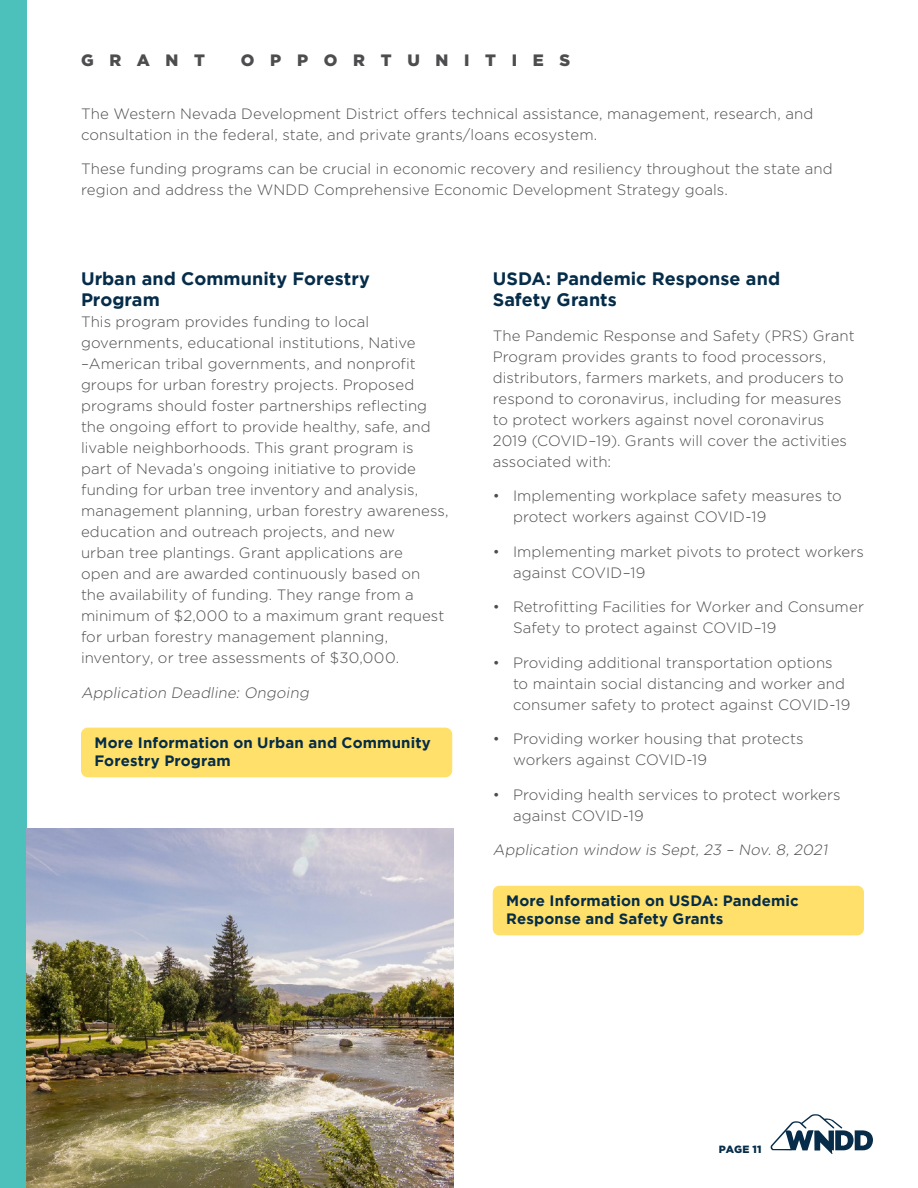
<style>
.page{position:relative;width:918px;height:1188px;background:#fff}
.page>*{position:absolute;margin:0;border:0;box-sizing:border-box;transform-origin:0 0}
.t1{font:700 18px/21px "Gotham";color:#052c49}
.t2{font:900 16.5px "Gotham";letter-spacing:.95em;color:#4d4d4f}
.t3{font:300 15px/21px "Gotham";letter-spacing:.005em;color:#4d4d4f}
.t4{font:700 15px/18px "Gotham";letter-spacing:.01em;color:#052c49}
.t5{font:italic 300 15px "Gotham";color:#4d4d4f}
.t6{font:900 10.5px "Gotham";letter-spacing:.005em;color:#052c49}
</style>
<div class="page">
<svg style="left:770px;top:1114px;width:103px;height:40px"></svg>
<div style="left:0;top:0;width:27px;height:1188px;background:#4cc1bb"></div>
<img style="left:26px;top:829px;width:428px;height:359px">
<div style="left:81px;top:728px;width:371px;height:49px;background:#ffe06a;border-radius:7px"></div>
<div style="left:493px;top:886px;width:371px;height:49px;background:#ffe06a;border-radius:7px"></div>
<p class="t2" style="left:81px;top:51px;width:126px">GRANT</p>
<p class="t2" style="left:241px;top:51px;width:331px">OPPORTUNITIES</p>
<p class="t3" style="left:81px;top:103px;width:734px">The Western Nevada Development District offers technical assistance, management, research, and consultation in the federal, state, and private grants/loans ecosystem.</p>
<p class="t3" style="left:81px;top:158px;width:753px">These funding programs can be crucial in economic recovery and resiliency throughout the state and region and address the WNDD Comprehensive Economic Development Strategy goals.</p>
<p class="t1" style="left:81px;top:268px;width:291px">Urban and Community Forestry<br>Program</p>
<p class="t3" style="left:81px;top:311px;width:369px">This program provides funding to local governments, educational institutions, Native –American tribal governments, and nonprofit groups for urban forestry projects. Proposed programs should foster partnerships reflecting the ongoing effort to provide healthy, safe, and livable neighborhoods. This grant program is<br>part of Nevada’s ongoing initiative to provide funding for urban tree inventory and analysis, management planning, urban forestry awareness, education and outreach projects, and new<br>urban tree plantings. Grant applications are<br>open and are awarded continuously based on<br>the availability of funding. They range from a minimum of $2,000 to a maximum grant request for urban forestry management planning, inventory, or tree assessments of $30,000.</p>
<p class="t5" style="left:81px;top:684px;width:232px">Application Deadline: Ongoing</p>
<p class="t4" style="left:94px;top:734px;width:338px">More Information on Urban and Community<br>Forestry Program</p>
<p class="t1" style="left:493px;top:268px;width:289px">USDA: Pandemic Response and<br>Safety Grants</p>
<p class="t3" style="left:493px;top:325px;width:364px">The Pandemic Response and Safety (PRS) Grant Program provides grants to food processors, distributors, farmers markets, and producers to respond to coronavirus, including for measures to protect workers against novel coronavirus 2019 (COVID–19). Grants will cover the activities associated with:</p>
<p class="t3" style="left:513px;top:485px;width:330px;text-indent:-20px">• Implementing workplace safety measures to protect workers against COVID-19</p>
<p class="t3" style="left:513px;top:541px;width:352px;text-indent:-20px">• Implementing market pivots to protect workers against COVID–19</p>
<p class="t3" style="left:513px;top:596px;width:353px;text-indent:-20px">• Retrofitting Facilities for Worker and Consumer<br>Safety to protect against COVID–19</p>
<p class="t3" style="left:513px;top:652px;width:339px;text-indent:-20px">• Providing additional transportation options to maintain social distancing and worker and consumer safety to protect against COVID-19</p>
<p class="t3" style="left:513px;top:728px;width:292px;text-indent:-20px">• Providing worker housing that protects workers against COVID-19</p>
<p class="t3" style="left:513px;top:784px;width:329px;text-indent:-20px">• Providing health services to protect workers against COVID-19</p>
<p class="t5" style="left:493px;top:842px;width:339px">Application window is Sept, 23 – Nov. 8, 2021</p>
<p class="t4" style="left:506px;top:892px;width:294px">More Information on USDA: Pandemic<br>Response and Safety Grants</p>
<p class="t6" style="left:719px;top:1143px;width:44px">PAGE 11</p>
</div>
